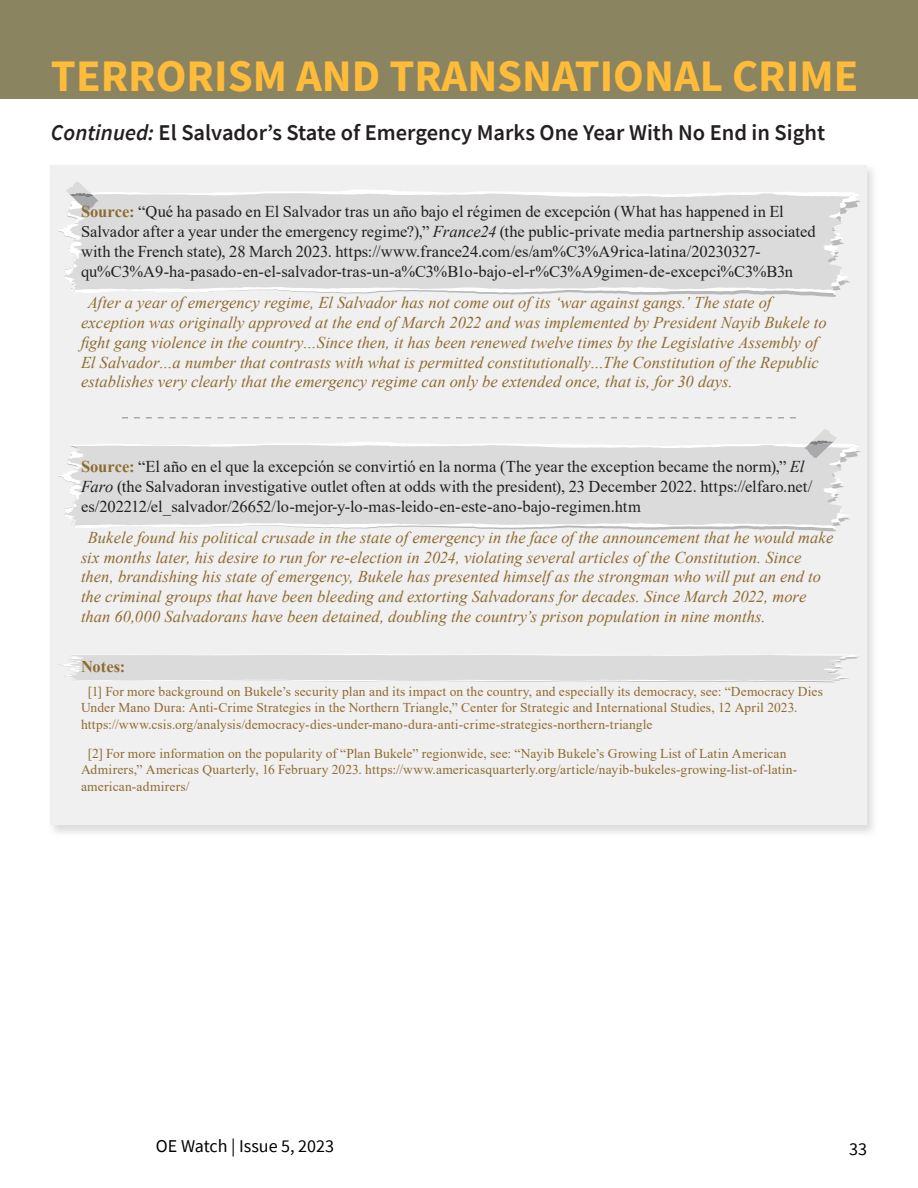
<style>
.page{position:relative;width:918px;height:1188px;background:#fff}
.page>*{position:absolute;margin:0;border:0;box-sizing:border-box;transform-origin:0 0}
.t1{font:700 45px "Source Sans Pro";color:#ffbc3a}
.Continued__Commentar{font:600 22.5px "Source Sans Pro";color:#231f20}
.t2{font:18px "Source Sans Pro";color:#000}
.Source_Article_Copy{font:italic 16.5px/19.8px "Times New Roman";color:#8e6b30}
.Source__ref__Times_1{font:16.5px/19.8px "Times New Roman";color:#231f20}
.Source__ref__Times_1-2{font:700 16.5px "Times New Roman";color:#8e6b30}
.NOTES__9_pt_Times_Go{font:13.5px/16.2px "Times New Roman";letter-spacing:.01em;color:#8e6b30}
.s1{font-style:italic}
.s2{font-weight:700;color:#8e6b30}
</style>
<div class="page">
<div style="left:0;top:0;width:918px;height:99px;background:#8b8460"></div>
<div style="left:48px;top:163px;width:830px;height:675px;background:#a7a8ab;opacity:.75"></div>
<div style="left:51px;top:165px;width:816px;height:660px;background:#f0f0f0"></div>
<svg style="left:335px;top:528px;width:501px;height:3px"></svg>
<svg style="left:58px;top:442px;width:802px;height:86px"></svg>
<svg style="left:63px;top:445px;width:790px;height:81px;background:#ddd"></svg>
<svg style="left:63px;top:654px;width:796px;height:28px"></svg>
<svg style="left:342px;top:293px;width:494px;height:4px"></svg>
<svg style="left:59px;top:190px;width:802px;height:103px"></svg>
<svg style="left:63px;top:193px;width:790px;height:97px;background:#dcdcdc"></svg>
<svg style="left:66px;top:182px;width:33px;height:29px"></svg>
<svg style="left:122px;top:417px;width:674px;height:1px"></svg>
<svg style="left:805px;top:429px;width:32px;height:29px"></svg>
<h1 class="t1" style="left:51px;top:46px;width:809px">TERRORISM AND TRANSNATIONAL CRIME</h1>
<p class="Continued__Commentar" style="left:51px;top:118px;width:776px"><span class="s1">Continued:</span> El Salvador’s State of Emergency Marks One Year With No End in Sight</p>
<p class="Source__ref__Times_1" style="left:81px;top:201px;width:736px"><span class="s2">Source:</span> “Qué ha pasado en El Salvador tras un año bajo el régimen de excepción (What has happened in El Salvador after a year under the emergency regime?),” <span class="s1">France24</span> (the public-private media partnership associated with the French state), 28 March 2023. https://www.france24.com/es/am%C3%A9rica-latina/20230327- qu%C3%A9-ha-pasado-en-el-salvador-tras-un-a%C3%B1o-bajo-el-r%C3%A9gimen-de-excepci%C3%B3n</p>
<p class="Source_Article_Copy" style="left:81px;top:292px;width:747px;text-indent:7px">After a year of emergency regime, El Salvador has not come out of its ‘war against gangs.’ The state of exception was originally approved at the end of March 2022 and was implemented by President Nayib Bukele to fight gang violence in the country…Since then, it has been renewed twelve times by the Legislative Assembly of El Salvador…a number that contrasts with what is permitted constitutionally…The Constitution of the Republic establishes very clearly that the emergency regime can only be extended once, that is, for 30 days.</p>
<p class="Source__ref__Times_1" style="left:81px;top:457px;width:733px"><span class="s2">Source:</span> “El año en el que la excepción se convirtió en la norma (The year the exception became the norm),” <span class="s1">El<br>Faro</span> (the Salvadoran investigative outlet often at odds with the president), 23 December 2022. https://elfaro.net/ es/202212/el_salvador/26652/lo-mejor-y-lo-mas-leido-en-este-ano-bajo-regimen.htm</p>
<p class="Source_Article_Copy" style="left:81px;top:527px;width:754px;text-indent:7px">Bukele found his political crusade in the state of emergency in the face of the announcement that he would make six months later, his desire to run for re-election in 2024, violating several articles of the Constitution. Since then, brandishing his state of emergency, Bukele has presented himself as the strongman who will put an end to the criminal groups that have been bleeding and extorting Salvadorans for decades. Since March 2022, more than 60,000 Salvadorans have been detained, doubling the country’s prison population in nine months.</p>
<p class="Source__ref__Times_1-2" style="left:81px;top:655px;width:46px">Notes:</p>
<p class="NOTES__9_pt_Times_Go" style="left:81px;top:683px;width:743px;text-indent:7px">[1] For more background on Bukele’s security plan and its impact on the country, and especially its democracy, see: “Democracy Dies<br>Under Mano Dura: Anti-Crime Strategies in the Northern Triangle,” Center for Strategic and International Studies, 12 April 2023. https://www.csis.org/analysis/democracy-dies-under-mano-dura-anti-crime-strategies-northern-triangle</p>
<p class="NOTES__9_pt_Times_Go" style="left:81px;top:745px;width:718px;text-indent:7px">[2] For more information on the popularity of “Plan Bukele” regionwide, see: “Nayib Bukele’s Growing List of Latin American<br>Admirers,” Americas Quarterly, 16 February 2023. https://www.americasquarterly.org/article/nayib-bukeles-growing-list-of-latin&shy;american-admirers/</p>
<p class="t2" style="left:156px;top:1135px;width:180px">OE Watch | Issue 5, 2023</p>
<p class="t2" style="left:849px;top:1138px;width:19px">33</p>
</div>
